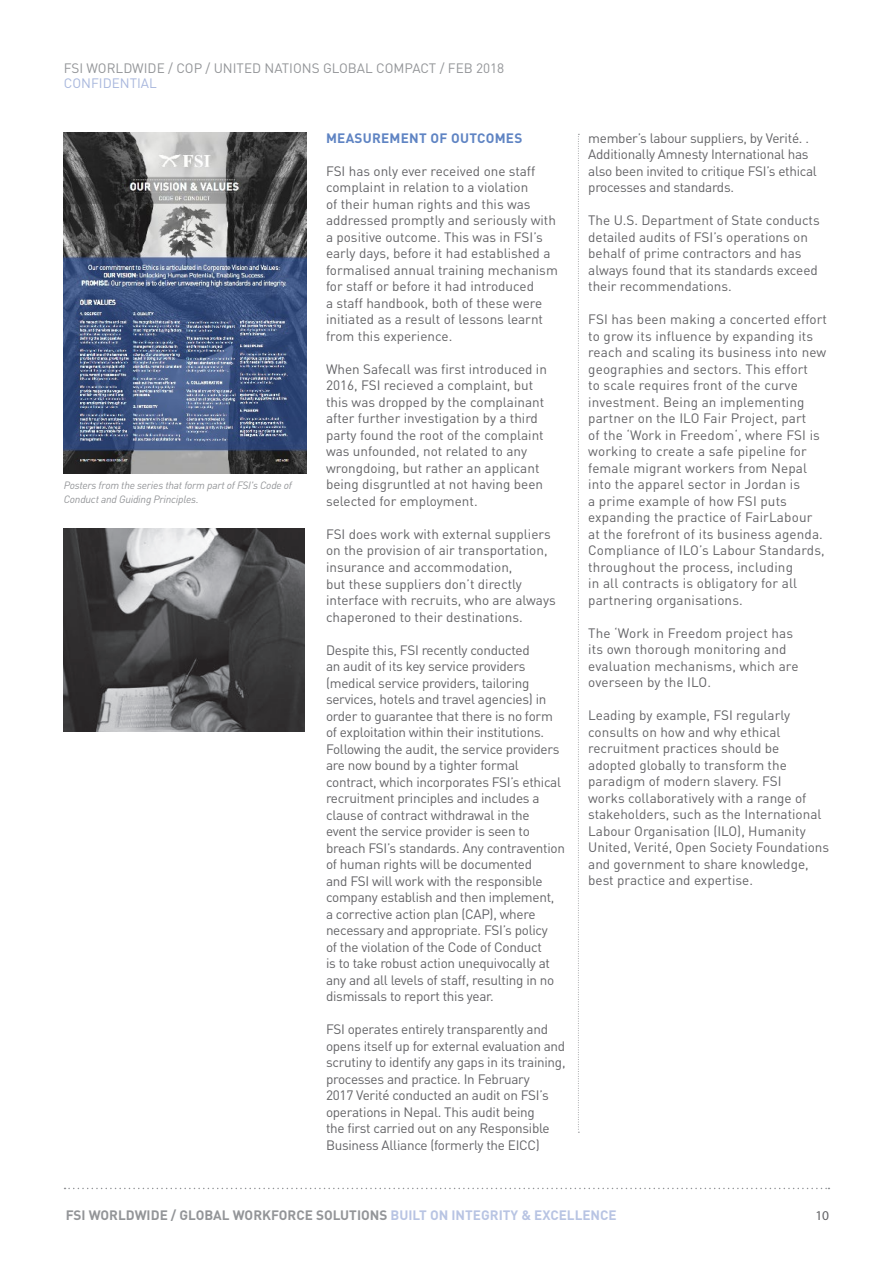
<style>
.page{position:relative;width:893px;height:1263px;background:#fff}
.page>*{position:absolute;margin:0;border:0;box-sizing:border-box;transform-origin:0 0}
.body_copy_9pt{font:13.5px/16.5px "DIN";color:#636366}
.body_copy_9pt-2{font:13.5px/16.5px "DIN";letter-spacing:-.02em;color:#636366}
.t1{font:700 13.5px "DIN";color:#939598}
.t2{font:13.5px "DIN";color:#939598}
.body_copy_9pt-3{font:700 13.5px "DIN";letter-spacing:.02em;color:#5f84c3}
.t3{font:13.5px "DIN";color:#a8b7dd}
.t4{font:13.5px "Myriad Pro";color:#636366}
.body_copy_9pt-4{font:italic 10.5px/13.5px "DIN";letter-spacing:-.02em;color:#939598}
.s1{color:#b8c4e3}
</style>
<div class="page">
<svg style="left:65px;top:1188px;width:764px;height:1px"></svg>
<svg style="left:578px;top:134px;width:1px;height:999px"></svg>
<img style="left:64px;top:133px;width:242px;height:341px">
<img style="left:64px;top:529px;width:241px;height:202px">
<p class="t2" style="left:64px;top:60px;width:442px">FSI WORLDWIDE / COP / UNITED NATIONS GLOBAL COMPACT / FEB 2018</p>
<p class="t3" style="left:64px;top:75px;width:95px">CONFIDENTIAL</p>
<p class="body_copy_9pt-4" style="left:64px;top:478px;width:230px">Posters from the series that form part of FSI's Code of<br>Conduct and Guiding Principles.</p>
<p class="body_copy_9pt-3" style="left:326px;top:129px;width:198px">MEASUREMENT OF OUTCOMES</p>
<p class="body_copy_9pt" style="left:326px;top:163px;width:233px">FSI has only ever received one staff complaint in relation to a violation<br>of their human rights and this was addressed promptly and seriously with a positive outcome. This was in FSI’s early days, before it had established a formalised annual training mechanism for staff or before it had introduced<br>a staff handbook, both of these were initiated as a result of lessons learnt from this experience.</p>
<p class="body_copy_9pt" style="left:326px;top:361px;width:222px">When Safecall was first introduced in 2016, FSI recieved a complaint, but this was dropped by the complainant after further investigation by a third party found the root of the complaint was unfounded, not related to any wrongdoing, but rather an applicant being disgruntled at not having been selected for employment.</p>
<p class="body_copy_9pt" style="left:326px;top:526px;width:231px">FSI does work with external suppliers on the provision of air transportation, insurance and accommodation,<br>but these suppliers don’t directly interface with recruits, who are always chaperoned to their destinations.</p>
<p class="body_copy_9pt-2" style="left:326px;top:641px;width:241px">Despite this, FSI recently conducted<br>an audit of its key service providers (medical service providers, tailoring services, hotels and travel agencies) in order to guarantee that there is no form of exploitation within their institutions.<br>Following the audit, the service providers are now bound by a tighter formal contract, which incorporates FSI’s ethical recruitment principles and includes a clause of contract withdrawal in the<br>event the service provider is seen to breach FSI’s standards. Any contravention of human rights will be documented<br>and FSI will work with the responsible company establish and then implement,<br>a corrective action plan (CAP), where necessary and appropriate. FSI’s policy<br>of the violation of the Code of Conduct<br>is to take robust action unequivocally at any and all levels of staff, resulting in no dismissals to report this year.</p>
<p class="body_copy_9pt-2" style="left:326px;top:1021px;width:241px">FSI operates entirely transparently and opens itself up for external evaluation and scrutiny to identify any gaps in its training, processes and practice. In February<br>2017 Verité conducted an audit on FSI’s operations in Nepal. This audit being<br>the first carried out on any Responsible Business Alliance (formerly the EICC)</p>
<p class="body_copy_9pt-2" style="left:588px;top:129px;width:230px">member’s labour suppliers, by Verité. .<br>Additionally Amnesty International has also been invited to critique FSI’s ethical processes and standards.</p>
<p class="body_copy_9pt" style="left:588px;top:212px;width:233px">The U.S. Department of State conducts detailed audits of FSI’s operations on behalf of prime contractors and has always found that its standards exceed their recommendations.</p>
<p class="body_copy_9pt" style="left:588px;top:311px;width:240px">FSI has been making a concerted effort to grow its influence by expanding its reach and scaling its business into new geographies and sectors. This effort<br>to scale requires front of the curve investment. Being an implementing partner on the ILO Fair Project, part<br>of the ‘Work in Freedom‘, where FSI is working to create a safe pipeline for female migrant workers from Nepal into the apparel sector in Jordan is<br>a prime example of how FSI puts expanding the practice of FairLabour at the forefront of its business agenda.<br>Compliance of ILO’s Labour Standards, throughout the process, including<br>in all contracts is obligatory for all partnering organisations.</p>
<p class="body_copy_9pt" style="left:588px;top:624px;width:212px">The ‘Work in Freedom project has its own thorough monitoring and evaluation mechanisms, which are overseen by the ILO.</p>
<p class="body_copy_9pt" style="left:588px;top:707px;width:242px">Leading by example, FSI regularly consults on how and why ethical recruitment practices should be adopted globally to transform the paradigm of modern slavery. FSI<br>works collaboratively with a range of stakeholders, such as the International Labour Organisation (ILO), Humanity United, Verité, Open Society Foundations and government to share knowledge, best practice and expertise.</p>
<p class="t1" style="left:66px;top:1207px;width:553px">FSI WORLDWIDE / GLOBAL WORKFORCE SOLUTIONS <span class="s1">BUILT ON INTEGRITY &amp; EXCELLENCE</span></p>
<p class="t4" style="left:815px;top:1207px;width:15px">10</p>
</div>
